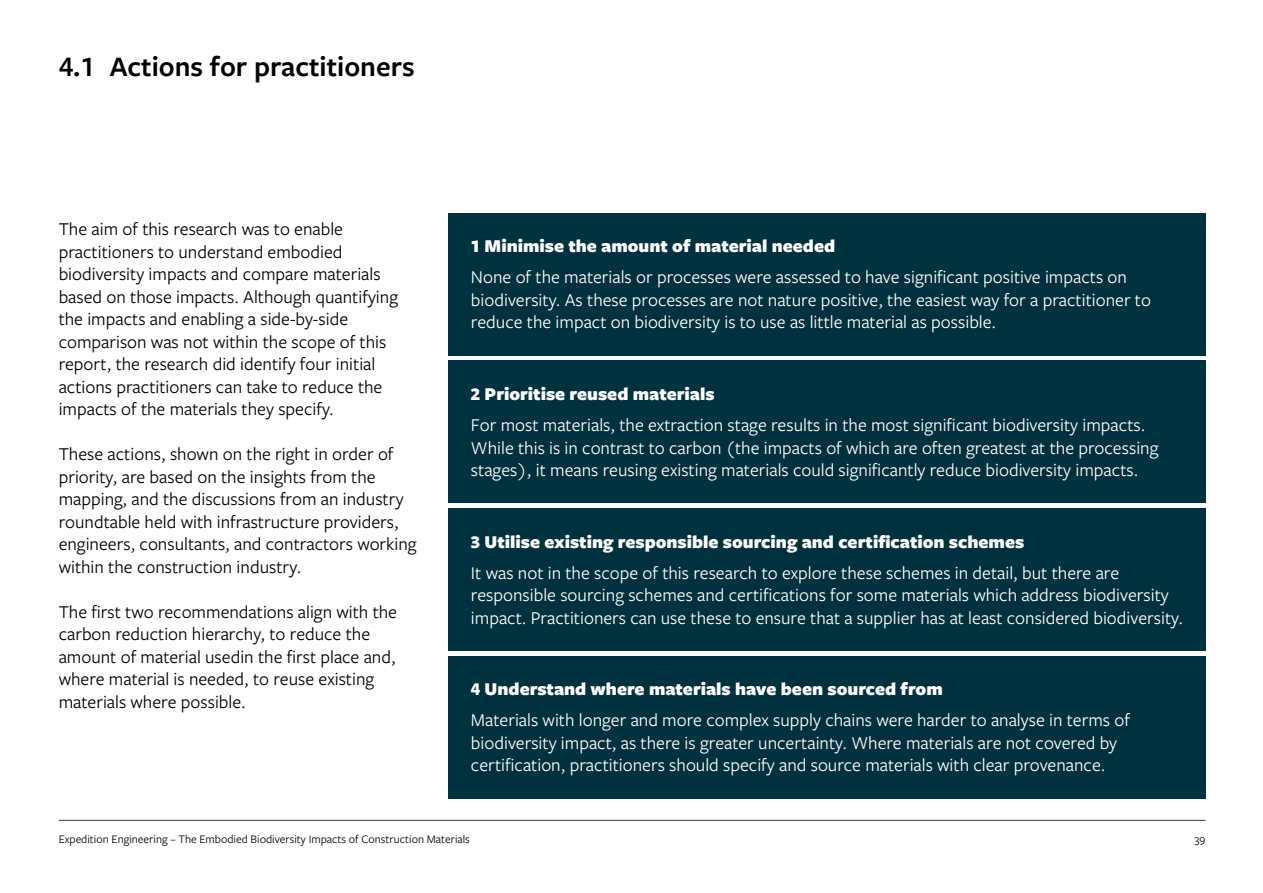
<style>
.page{position:relative;width:1263px;height:893px;background:#fff}
.page>*{position:absolute;margin:0;border:0;box-sizing:border-box;transform-origin:0 0}
.t1{font:600 29.25px "Freight Sans Pro";color:#000}
.Case_Study_Copy{font:18.75px/22.5px "Freight Sans Pro";color:#fff}
.Small_Body_Copy{font:18.75px/22.5px "Freight Sans Pro";color:#000}
.Case_Study_Copy-2{font:900 18.75px "Freight Sans Pro";color:#fff}
.t2{font:12px "Freight Sans Pro";color:#000}
</style>
<div class="page">
<hr style="left:59px;top:820px;width:1146px;height:1px;background:#3d3d3b">
<div style="left:448px;top:213px;width:757px;height:142px;background:#00313e"></div>
<div style="left:448px;top:360px;width:757px;height:143px;background:#00313e"></div>
<div style="left:448px;top:508px;width:757px;height:143px;background:#00313e"></div>
<div style="left:448px;top:656px;width:757px;height:142px;background:#00313e"></div>
<p class="t1" style="left:59px;top:46px;width:358px">4.1 Actions for practitioners</p>
<p class="Small_Body_Copy" style="left:59px;top:217px;width:341px">The aim of this research was to enable practitioners to understand embodied biodiversity impacts and compare materials based on those impacts. Although quantifying the impacts and enabling a side-by-side comparison was not within the scope of this report, the research did identify four initial actions practitioners can take to reduce the impacts of the materials they specify.</p>
<p class="Small_Body_Copy" style="left:59px;top:442px;width:359px">These actions, shown on the right in order of priority, are based on the insights from the mapping, and the discussions from an industry roundtable held with infrastructure providers, engineers, consultants, and contractors working within the construction industry.</p>
<p class="Small_Body_Copy" style="left:59px;top:600px;width:340px">The first two recommendations align with the carbon reduction hierarchy, to reduce the amount of material usedin the first place and, where material is needed, to reuse existing materials where possible.</p>
<p class="Case_Study_Copy-2" style="left:471px;top:233px;width:366px">1 Minimise the amount of material needed</p>
<p class="Case_Study_Copy" style="left:471px;top:265px;width:681px">None of the materials or processes were assessed to have significant positive impacts on biodiversity. As these processes are not nature positive, the easiest way for a practitioner to reduce the impact on biodiversity is to use as little material as possible.</p>
<p class="Case_Study_Copy-2" style="left:471px;top:381px;width:245px">2 Prioritise reused materials</p>
<p class="Case_Study_Copy" style="left:471px;top:413px;width:689px">For most materials, the extraction stage results in the most significant biodiversity impacts.<br>While this is in contrast to carbon (the impacts of which are often greatest at the processing stages), it means reusing existing materials could significantly reduce biodiversity impacts.</p>
<p class="Case_Study_Copy-2" style="left:471px;top:529px;width:555px">3 Utilise existing responsible sourcing and certification schemes</p>
<p class="Case_Study_Copy" style="left:471px;top:561px;width:714px">It was not in the scope of this research to explore these schemes in detail, but there are responsible sourcing schemes and certifications for some materials which address biodiversity impact. Practitioners can use these to ensure that a supplier has at least considered biodiversity.</p>
<p class="Case_Study_Copy-2" style="left:471px;top:676px;width:473px">4 Understand where materials have been sourced from</p>
<p class="Case_Study_Copy" style="left:471px;top:708px;width:660px">Materials with longer and more complex supply chains were harder to analyse in terms of biodiversity impact, as there is greater uncertainty. Where materials are not covered by certification, practitioners should specify and source materials with clear provenance.</p>
<p class="t2" style="left:59px;top:831px;width:413px">Expedition Engineering – The Embodied Biodiversity Impacts of Construction Materials</p>
<p class="t2" style="left:1194px;top:831px;width:13px">39</p>
</div>
